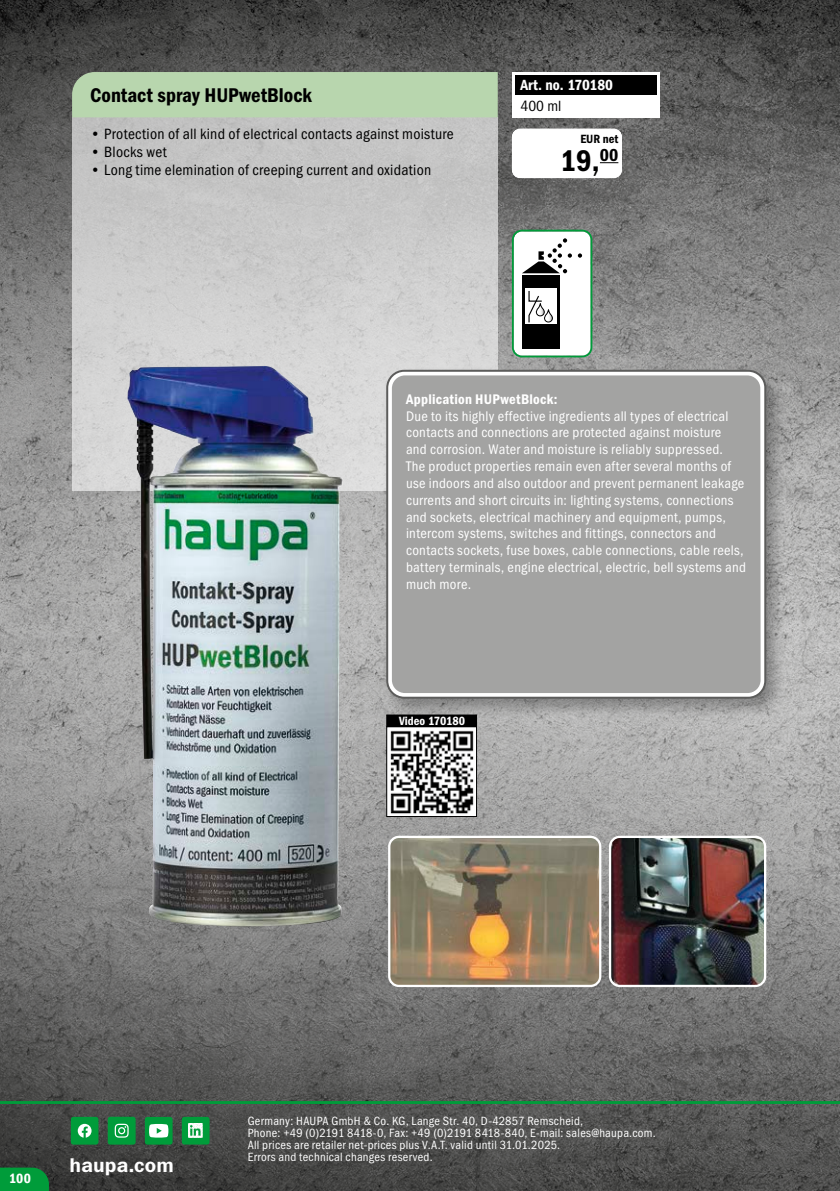
<style>
.page{position:relative;width:840px;height:1191px;background:#fff}
.page>*{position:absolute;margin:0;border:0;box-sizing:border-box;transform-origin:0 0}
.t1{font:30px "Franklin Gothic Demi Cond ITC";color:#000}
.t2{font:20px "Franklin Gothic Demi Cond ITC";color:#000}
.t3{font:20px "Franklin Gothic Demi ITC";letter-spacing:.005em;color:#fff}
.t4{font:15px "Franklin Gothic Book Cond ITC";letter-spacing:.02em;color:#000}
.t5{font:14.8px "Franklin Gothic Demi Cond ITC";color:#fff}
.t6{font:14.8px "Franklin Gothic Book Cond ITC";color:#000}
.t7{font:14px/16.8px "Franklin Gothic Book Cond ITC";letter-spacing:.02em;color:#fff}
.t8{font:14px "Franklin Gothic Demi Cond ITC";letter-spacing:.02em;color:#fff}
.t9{font:14px "Franklin Gothic LT Com Dm Cn";color:#fff}
.t10{font:12px/12px "Franklin Gothic Book Cond ITC";letter-spacing:.025em;color:#fff}
.t11{font:12px "Franklin Gothic Demi Cond ITC";color:#fff}
.t12{font:12px "Franklin Gothic Demi Cond ITC";color:#000}
</style>
<div class="page">
<img style="left:0;top:0;width:839px;height:1101px">
<svg style="left:0;top:1101px;width:839px;height:90px;background:#474e48"></svg>
<div style="left:182px;top:1116px;width:27px;height:28px;background:#009c3a;border-radius:3px"></div>
<img style="left:189px;top:1123px;width:13px;height:14px">
<div style="left:71px;top:1116px;width:27px;height:28px;background:#009c3a;border-radius:3px"></div>
<svg style="left:78px;top:1123px;width:13px;height:14px"></svg>
<div style="left:108px;top:1116px;width:27px;height:28px;background:#009c3a;border-radius:3px"></div>
<svg style="left:115px;top:1123px;width:14px;height:14px"></svg>
<div style="left:145px;top:1117px;width:27px;height:27px;background:#009c3a;border-radius:3px"></div>
<svg style="left:149px;top:1124px;width:19px;height:13px"></svg>
<div style="left:72px;top:117px;width:425px;height:374px;background:linear-gradient(to bottom,#c1c1c1,#dddcdc)"></div>
<div style="left:382px;top:366px;width:404px;height:352px;background:#000;opacity:.3"></div>
<div style="left:387px;top:371px;width:377px;height:326px;background:#fff;border-radius:17px"></div>
<div style="left:386px;top:370px;width:379px;height:328px;border:2px solid #5c5c5b;border-radius:17px"></div>
<div style="left:391px;top:375px;width:369px;height:318px;background:#a3a3a2;border-radius:13px"></div>
<div style="left:72px;top:72px;width:425px;height:45px;background:#b8d6ae"></div>
<div style="left:511px;top:72px;width:148px;height:45px;background:#fff"></div>
<div style="left:514px;top:75px;width:142px;height:20px;background:#000"></div>
<svg style="left:513px;top:231px;width:77px;height:124px"></svg>
<div style="left:511px;top:230px;width:81px;height:127px;border:2px solid #009c3a;border-radius:9px"></div>
<img style="left:127px;top:366px;width:216px;height:560px">
<div style="left:386px;top:715px;width:90px;height:11px;background:#000"></div>
<div style="left:386px;top:714px;width:91px;height:13px;border:1px solid #000"></div>
<div style="left:386px;top:726px;width:91px;height:91px;border:1px solid #000"></div>
<img style="left:388px;top:729px;width:87px;height:87px">
<img style="left:389px;top:837px;width:211px;height:149px">
<div style="left:388px;top:835px;width:213px;height:152px;border:2px solid #fff;border-radius:10px"></div>
<img style="left:609px;top:837px;width:155px;height:149px">
<div style="left:608px;top:835px;width:157px;height:152px;border:2px solid #fff;border-radius:10px"></div>
<div style="left:512px;top:129px;width:109px;height:48px;background:#fff;border-radius:8px"></div>
<div style="left:511px;top:129px;width:110px;height:49px;border:1px solid #fff;border-radius:8px"></div>
<svg style="left:599px;top:162px;width:19px;height:1px"></svg>
<h2 class="t2" style="left:90px;top:83px;width:223px">Contact spray HUPwetBlock</h2>
<p class="t4" style="left:90px;top:125px;width:365px">• Protection of all kind of electrical contacts against moisture</p>
<p class="t4" style="left:90px;top:143px;width:78px">• Blocks wet</p>
<p class="t4" style="left:90px;top:161px;width:342px">• Long time elemination of creeping current and oxidation</p>
<p class="t5" style="left:520px;top:76px;width:94px">Art. no. 170180</p>
<p class="t6" style="left:520px;top:98px;width:42px">400 ml</p>
<p class="t12" style="left:580px;top:131px;width:40px">EUR net</p>
<h1 class="t1" style="left:560px;top:143px;width:60px">19,<sup>00</sup></h1>
<p class="t8" style="left:406px;top:391px;width:153px">Application HUPwetBlock:</p>
<p class="t7" style="left:406px;top:407px;width:341px">Due to its highly effective ingredients all types of electrical contacts and connections are protected against moisture<br>and corrosion. Water and moisture is reliably suppressed.<br>The product properties remain even after several months of use indoors and also outdoor and prevent permanent leakage currents and short circuits in: lighting systems, connections and sockets, electrical machinery and equipment, pumps, intercom systems, switches and fittings, connectors and contacts sockets, fuse boxes, cable connections, cable reels, battery terminals, engine electrical, electric, bell systems and much more.</p>
<p class="t11" style="left:399px;top:714px;width:67px">Video 170180</p>
<p class="t9" style="left:9px;top:1170px;width:23px">100</p>
<h2 class="t3" style="left:69px;top:1153px;width:106px">haupa.com</h2>
<p class="t10" style="left:247px;top:1115px;width:409px">Germany: HAUPA GmbH &amp; Co. KG, Lange Str. 40, D-42857 Remscheid,<br>Phone: +49 (0)2191 8418-0, Fax: +49 (0)2191 8418-840, E-mail: sales@haupa.com.<br>All prices are retailer net-prices plus V.A.T. valid until 31.01.2025.<br>Errors and technical changes reserved.</p>
</div>
